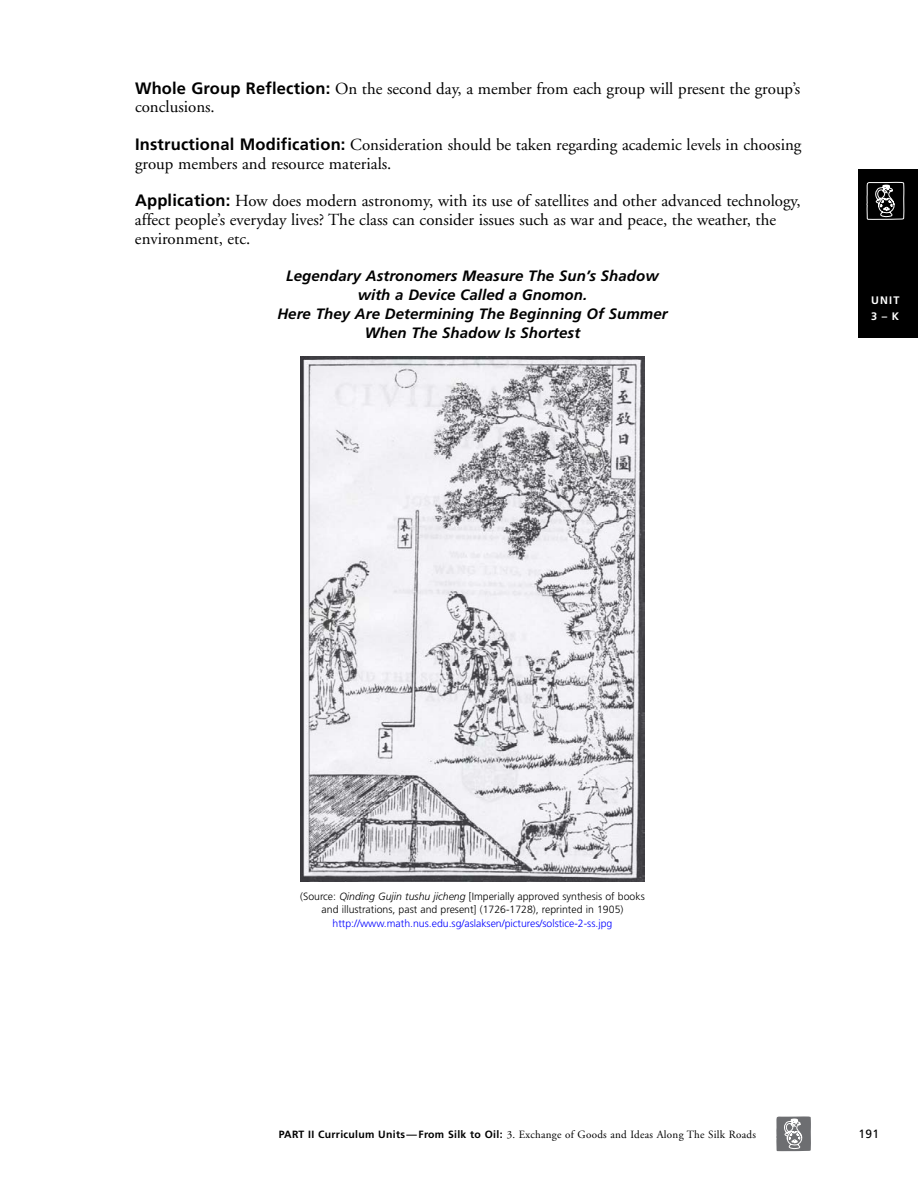
<style>
.page{position:relative;width:918px;height:1188px;background:#fff}
.page>*{position:absolute;margin:0;border:0;box-sizing:border-box;transform-origin:0 0}
.t1{font:16.8px/18.8px "Adobe Garamond";color:#000}
.t2{font:italic 700 15px/18.8px "Frutiger";letter-spacing:.005em;color:#000;text-align:center}
.t3{font:12px "Frutiger";color:#000}
.t4{font:11.1px "Adobe Garamond";letter-spacing:.025em;color:#000}
.t5{font:700 10.8px/16.5px "Frutiger";color:#fff}
.t6{font:300 10.5px/13.5px "Frutiger";color:#000;text-align:center}
.t7{font:300 10.5px "Frutiger";color:#00f}
.s1{font-family:"Frutiger";font-weight:700;font-size:16.5px}
.s2{font-style:italic}
.s3{font-family:"Frutiger";font-weight:700;font-size:10.5px}
</style>
<div class="page">
<div style="left:859px;top:169px;width:59px;height:169px;background:#000"></div>
<svg style="left:776px;top:1116px;width:35px;height:35px"></svg>
<svg style="left:866px;top:182px;width:38px;height:38px"></svg>
<img style="left:301px;top:356px;width:343px;height:525px">
<p class="t1" style="left:135px;top:81px;width:667px"><span class="s1">Whole Group Reflection:</span> On the second day, a member from each group will present the group’s conclusions.</p>
<p class="t1" style="left:135px;top:137px;width:668px"><span class="s1">Instructional Modification:</span> Consideration should be taken regarding academic levels in choosing group members and resource materials.</p>
<p class="t1" style="left:135px;top:193px;width:667px"><span class="s1">Application:</span> How does modern astronomy, with its use of satellites and other advanced technology, affect people’s everyday lives? The class can consider issues such as war and peace, the weather, the environment, etc.</p>
<p class="t2" style="left:277px;top:268px;width:392px">Legendary Astronomers Measure The Sun’s Shadow with a Device Called a Gnomon.<br>Here They Are Determining The Beginning Of Summer When The Shadow Is Shortest</p>
<p class="t5" style="left:871px;top:292px;width:30px">UNIT<br>3 – K</p>
<p class="t6" style="left:300px;top:890px;width:346px">(Source: <span class="s2">Qinding Gujin tushu jicheng</span> [Imperially approved synthesis of books and illustrations, past and present] (1726-1728), reprinted in 1905)</p>
<p class="t7" style="left:333px;top:919px;width:281px">http://www.math.nus.edu.sg/aslaksen/pictures/solstice-2-ss.jpg</p>
<p class="t4" style="left:279px;top:1130px;width:479px"><span class="s3">PART II Curriculum Units— From Silk to Oil:</span> 3. Exchange of Goods and Ideas Along The Silk Roads</p>
<p class="t3" style="left:859px;top:1129px;width:22px">191</p>
</div>
